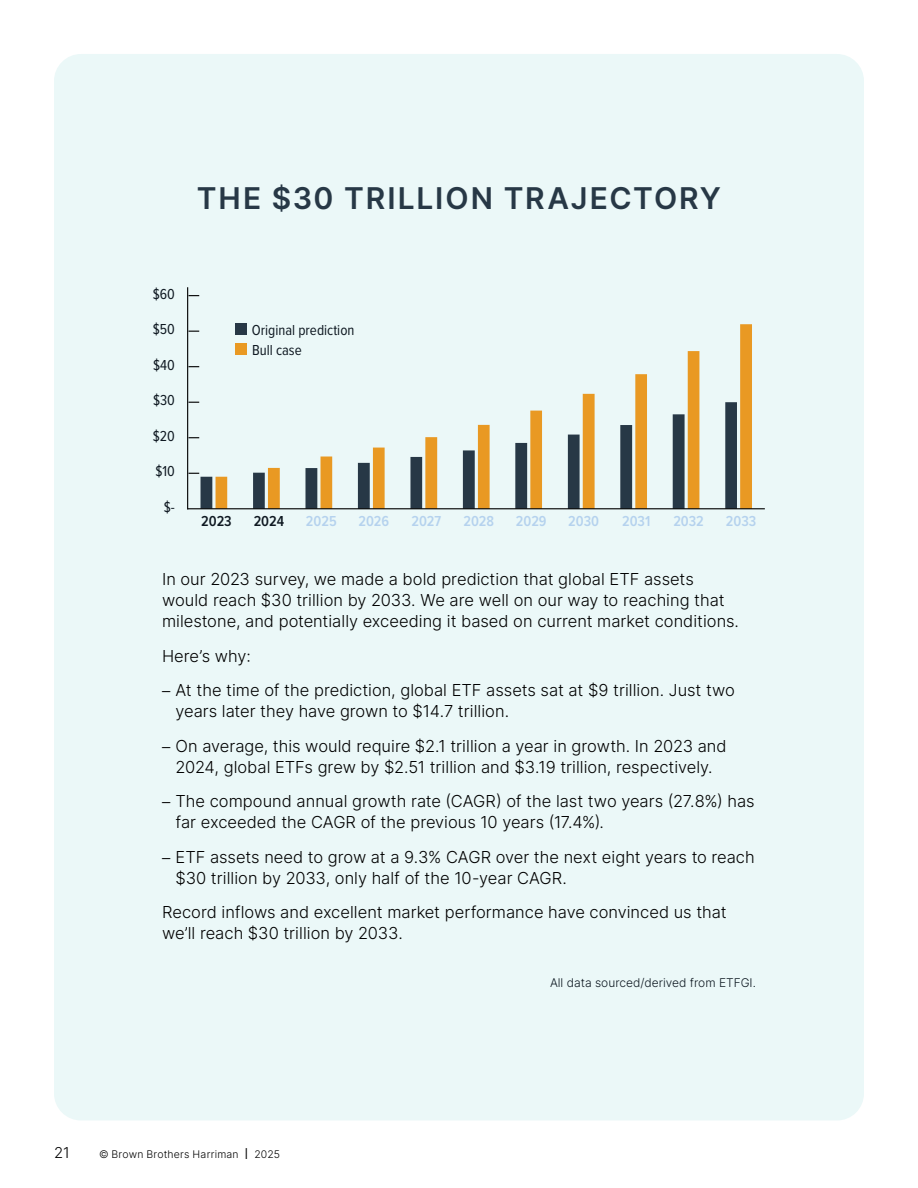
<style>
.page{position:relative;width:918px;height:1188px;background:#fff}
.page>*{position:absolute;margin:0;border:0;box-sizing:border-box;transform-origin:0 0}
.t1{font:30px "Inter";letter-spacing:.055em;color:#273846}
.t2{font:300 16.5px/21px "Inter";color:#000}
.t3{font:15px/20.1px "Proxima Nova Cond";color:#0f1922}
.t4{font:600 15px "Proxima Nova Cond";color:#b5d2ee}
.t5{font:600 15px "Proxima Nova Cond";color:#0f1922}
.t6{font:300 15px "Inter";color:#000}
.t7{font:300 12px "Inter";color:#0d1821}
.t8{font:300 10.5px "Inter";letter-spacing:.02em;color:#000}
.s1{font-family:"Univers LT Pro 45"}
.s2{font-size:15px}
</style>
<div class="page">
<div style="left:54px;top:54px;width:810px;height:1066px;background:#ebf8f8;border-radius:27px"></div>
<div style="left:235px;top:323px;width:12px;height:11px;background:#273846"></div>
<svg style="left:201px;top:476px;width:15px;height:32px"></svg>
<svg style="left:216px;top:324px;width:536px;height:184px"></svg>
<hr style="left:188px;top:508px;width:577px;height:1px;background:#000">
<hr style="left:187px;top:287px;width:1px;height:223px;background:#000">
<h1 class="t1" style="left:197px;top:176px;width:526px">THE $30 TRILLION TRAJECTORY</h1>
<p class="t3" style="left:153px;top:283px;width:24px">$60</p>
<p class="t3" style="left:153px;top:319px;width:24px">$50</p>
<p class="t3" style="left:153px;top:354px;width:23px">$40</p>
<p class="t3" style="left:153px;top:390px;width:23px">$30</p>
<p class="t3" style="left:153px;top:425px;width:24px">$20</p>
<p class="t3" style="left:155px;top:461px;width:21px">$10</p>
<p class="t3" style="left:164px;top:496px;width:13px">$-</p>
<p class="t3" style="left:252px;top:319px;width:104px">Original prediction<br>Bull case</p>
<p class="t5" style="left:201px;top:510px;width:32px">2023</p>
<p class="t5" style="left:254px;top:510px;width:32px">2024</p>
<p class="t4" style="left:306px;top:510px;width:32px">2025</p>
<p class="t4" style="left:358px;top:510px;width:32px">2026</p>
<p class="t4" style="left:411px;top:510px;width:31px">2027</p>
<p class="t4" style="left:463px;top:510px;width:32px">2028</p>
<p class="t4" style="left:516px;top:510px;width:32px">2029</p>
<p class="t4" style="left:568px;top:510px;width:32px">2030</p>
<p class="t4" style="left:622px;top:510px;width:30px">2031</p>
<p class="t4" style="left:673px;top:510px;width:32px">2032</p>
<p class="t4" style="left:726px;top:510px;width:32px">2033</p>
<p class="t2" style="left:162px;top:569px;width:579px">In our 2023 survey, we made a bold prediction that global ETF assets would reach $30 trillion by 2033. We are well on our way to reaching that milestone, and potentially exceeding it based on current market conditions.</p>
<p class="t2" style="left:162px;top:645px;width:90px">Here’s why:</p>
<p class="t2" style="left:176px;top:680px;width:561px;text-indent:-14px"><span class="s1">–</span> At the time of the prediction, global ETF assets sat at $9 trillion. Just two years later they have grown to $14.7 trillion.</p>
<p class="t2" style="left:162px;top:735px;width:566px;text-align:center"><span class="s1">–</span> On average, this would require $2.1 trillion a year in growth. In 2023 and<br>2024, global ETFs grew by $2.51 trillion and $3.19 trillion, respectively.</p>
<p class="t2" style="left:176px;top:791px;width:581px;text-indent:-14px"><span class="s1">–</span> The compound annual growth rate (CAGR) of the last two years (27.8%) has far exceeded the CAGR of the previous 10 years (17.4%).</p>
<p class="t2" style="left:176px;top:846px;width:581px;text-indent:-14px"><span class="s1">–</span> ETF assets need to grow at a 9.3% CAGR over the next eight years to reach $30 trillion by 2033, only half of the 10-year CAGR.</p>
<p class="t2" style="left:162px;top:902px;width:566px">Record inflows and excellent market performance have convinced us that we’ll reach $30 trillion by 2033.</p>
<p class="t7" style="left:550px;top:975px;width:207px">All data sourced/derived from ETFGI.</p>
<p class="t6" style="left:54px;top:1142px;width:17px">21</p>
<p class="t8" style="left:99px;top:1147px;width:183px">© Brown Brothers Harriman <span class="s2">I</span> 2025</p>
</div>
